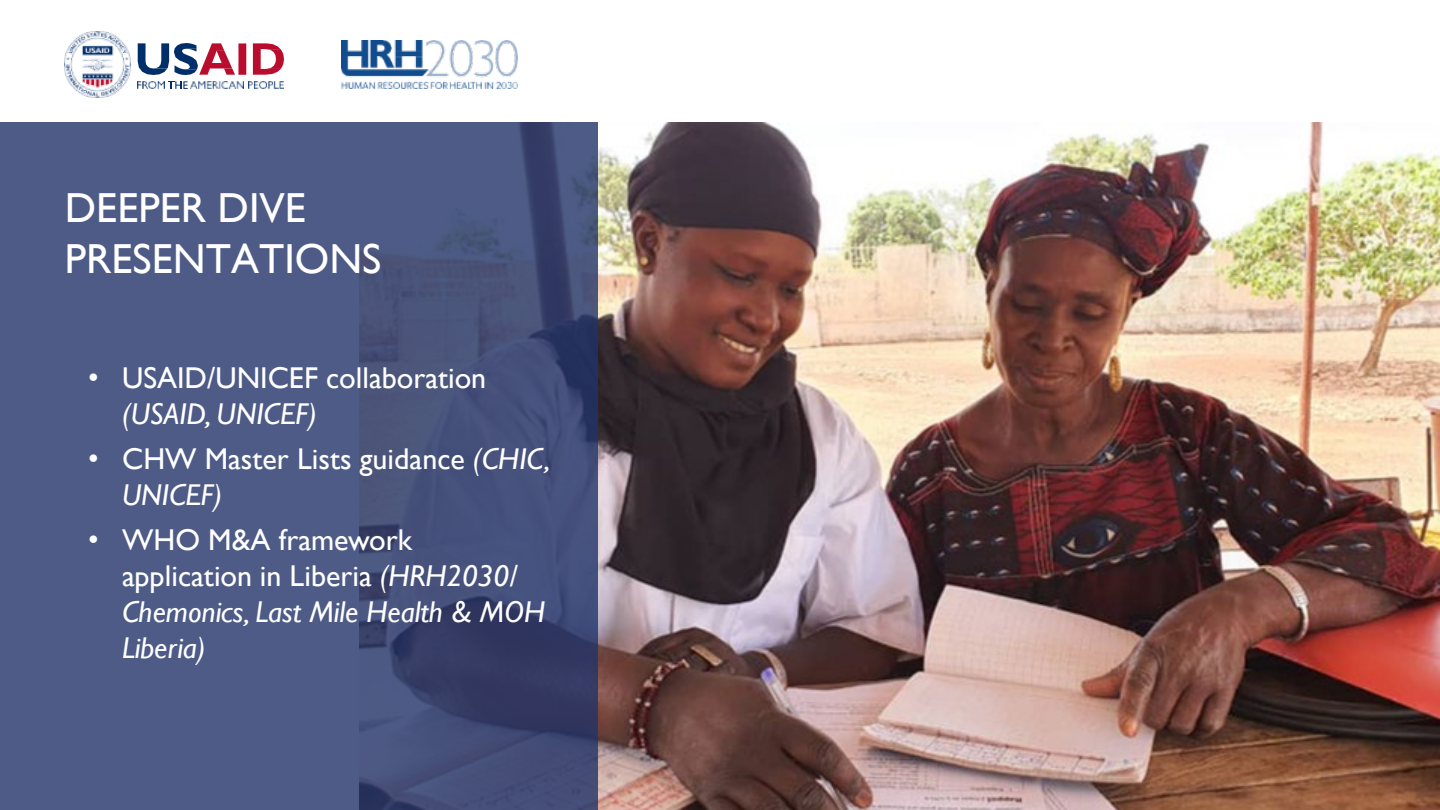
<style>
.page{position:relative;width:1440px;height:810px;background:#fff}
.page>*{position:absolute;margin:0;border:0;box-sizing:border-box;transform-origin:0 0}
.t1{font:42px/50.4px "Gill Sans";color:#fff}
.t2{font:italic 30px/36px "Gill Sans";color:#fff}
.t3{font:30px/36px "Gill Sans";color:#fff}
.s1{font-family:"Arial"}
.s2{font-style:italic}
.s3{font-family:"Arial";font-style:normal}
.s4{font-style:normal}
</style>
<div class="page">
<img style="left:138px;top:81px;width:27px;height:8px">
<svg style="left:168px;top:81px;width:20px;height:8px"></svg>
<img style="left:191px;top:81px;width:53px;height:8px">
<img style="left:249px;top:81px;width:35px;height:8px">
<img style="left:65px;top:32px;width:65px;height:65px">
<svg style="left:138px;top:43px;width:97px;height:32px"></svg>
<div style="left:238px;top:43px;width:8px;height:32px;background:#ba0d2e"></div>
<svg style="left:253px;top:43px;width:31px;height:32px"></svg>
<img style="left:342px;top:41px;width:175px;height:47px">
<img style="left:598px;top:122px;width:842px;height:688px">
<div style="left:0;top:122px;width:598px;height:688px;background:#213368;opacity:.8"></div>
<h2 class="t1" style="left:65px;top:184px;width:318px">DEEPER DIVE<br>PRESENTATIONS</h2>
<p class="t3" style="left:122px;top:360px;width:366px;text-indent:-34px"><span class="s1">•</span> USAID/UNICEF collaboration <span class="s2">(USAID, UNICEF)</span></p>
<p class="t3" style="left:122px;top:441px;width:430px;text-indent:-34px"><span class="s1">•</span> CHW Master Lists guidance <span class="s2">(CHIC,<br>UNICEF)</span></p>
<p class="t2" style="left:122px;top:522px;width:425px;text-indent:-34px"><span class="s3">•</span> <span class="s4">WHO M&amp;A framework application in Liberia</span> (HRH2030/<br>Chemonics, Last Mile Health &amp; MOH<br>Liberia)</p>
</div>
